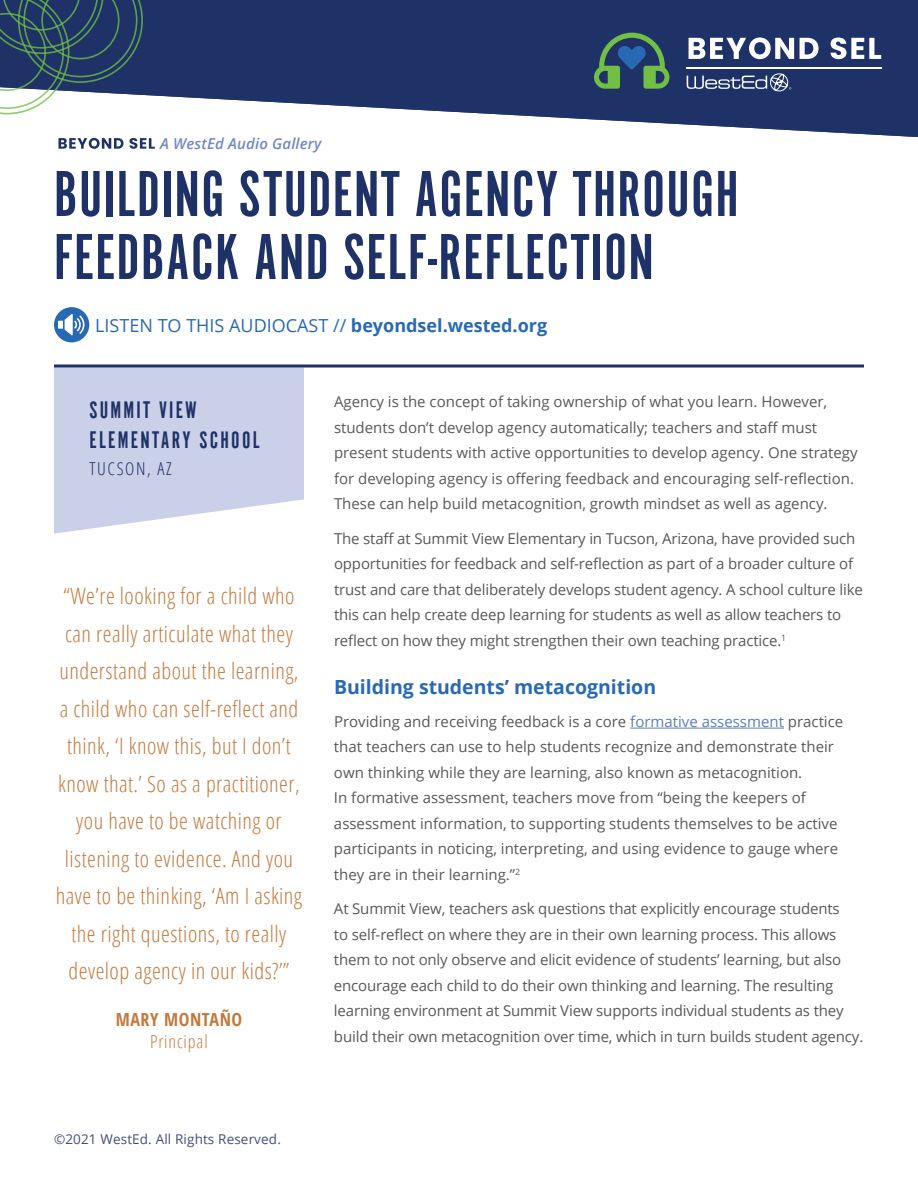
<style>
.page{position:relative;width:918px;height:1188px;background:#fff}
.page>*{position:absolute;margin:0;border:0;box-sizing:border-box;transform-origin:0 0}
.t1{font:67.5px/63px "Alternate Got No 1 D";letter-spacing:.02em;color:#1f3267}
.t2{font:24.9px/29.8px "Alternate Got No 1 D";letter-spacing:.09em;color:#1f3267}
.t3{font:300 22.5px/37.5px "Open Sans Condensed";letter-spacing:.02em;color:#c3793c;text-align:center}
.t4{font:700 19.5px "Open Sans";color:#2869b3}
.t5{font:18px "Open Sans";color:#2869b3}
.t6{font:700 18px/22.5px "Open Sans Condensed";letter-spacing:.03em;color:#c3793c;text-align:center}
.t7{font:300 17.7px "Open Sans Condensed";letter-spacing:.09em;color:#1f3267}
.t8{font:15px/25.5px "Open Sans";color:#57585a}
.t9{font:italic 600 15px "Open Sans";letter-spacing:.01em;color:#6f89c5}
.t10{font:13.5px "Open Sans";letter-spacing:.01em;color:#454d7a}
.s1{font-weight:700}
.s2{font-weight:300}
.s3{color:#5b7dbf}
</style>
<div class="page">
<svg style="left:54px;top:368px;width:250px;height:166px;background:#ced4ea"></svg>
<hr style="left:630px;top:728px;width:154px;height:1px;background:#5b7dbf">
<svg style="left:58px;top:138px;width:97px;height:11px"></svg>
<svg style="left:1px;top:0;width:917px;height:137px;fill:#1f3267"></svg>
<div style="left:54px;top:307px;width:35px;height:35px;background:#2869b3;border-radius:50%"></div>
<svg style="left:58px;top:314px;width:26px;height:21px"></svg>
<hr style="left:687px;top:67px;width:195px;height:1px;background:#fff">
<svg style="left:594px;top:33px;width:287px;height:59px;background:#4c617f"></svg>
<svg style="left:0;top:0;width:143px;height:114px"></svg>
<svg style="left:54px;top:364px;width:810px;height:4px;background:#55648c"></svg>
<p class="t9" style="left:160px;top:133px;width:163px">A WestEd Audio Gallery</p>
<p class="t1" style="left:54px;top:162px;width:686px">BUILDING STUDENT AGENCY THROUGH<br>FEEDBACK AND SELF-REFLECTION</p>
<p class="t5" style="left:95px;top:313px;width:454px">LISTEN TO THIS AUDIOCAST // <span class="s1">beyondsel.wested.org</span></p>
<p class="t2" style="left:90px;top:395px;width:172px">SUMMIT VIEW<br>ELEMENTARY SCHOOL</p>
<p class="t7" style="left:90px;top:456px;width:84px">TUCSON, AZ</p>
<p class="t3" style="left:56px;top:577px;width:248px">“We’re looking for a child who can really articulate what they understand about the learning, a child who can self-reflect and think, ‘I know this, but I don’t know that.’ So as a practitioner, you have to be watching or listening to evidence. And you have to be thinking, ‘Am I asking the right questions, to really develop agency in our kids?’”</p>
<p class="t6" style="left:116px;top:1008px;width:128px">MARY MONTAÑO<br><span class="s2">Principal</span></p>
<p class="t8" style="left:334px;top:389px;width:525px">Agency is the concept of taking ownership of what you learn. However, students don’t develop agency automatically; teachers and staff must present students with active opportunities to develop agency. One strategy for developing agency is offering feedback and encouraging self-reflection.<br>These can help build metacognition, growth mindset as well as agency.</p>
<p class="t8" style="left:334px;top:525px;width:530px">The staff at Summit View Elementary in Tucson, Arizona, have provided such opportunities for feedback and self-reflection as part of a broader culture of trust and care that deliberately develops student agency. A school culture like this can help create deep learning for students as well as allow teachers to reflect on how they might strengthen their own teaching practice.<sup>1</sup></p>
<h2 class="t4" style="left:334px;top:673px;width:324px">Building students’ metacognition</h2>
<p class="t8" style="left:334px;top:708px;width:511px">Providing and receiving feedback is a core <span class="s3">formative assessment</span> practice that teachers can use to help students recognize and demonstrate their own thinking while they are learning, also known as metacognition.<br>In formative assessment, teachers move from “being the keepers of assessment information, to supporting students themselves to be active participants in noticing, interpreting, and using evidence to gauge where they are in their learning.”<sup>2</sup></p>
<p class="t8" style="left:334px;top:896px;width:531px">At Summit View, teachers ask questions that explicitly encourage students<br>to self-reflect on where they are in their own learning process. This allows them to not only observe and elicit evidence of students’ learning, but also encourage each child to do their own thinking and learning. The resulting learning environment at Summit View supports individual students as they build their own metacognition over time, which in turn builds student agency.</p>
<p class="t10" style="left:54px;top:1130px;width:228px">©2021 WestEd. All Rights Reserved.</p>
</div>
